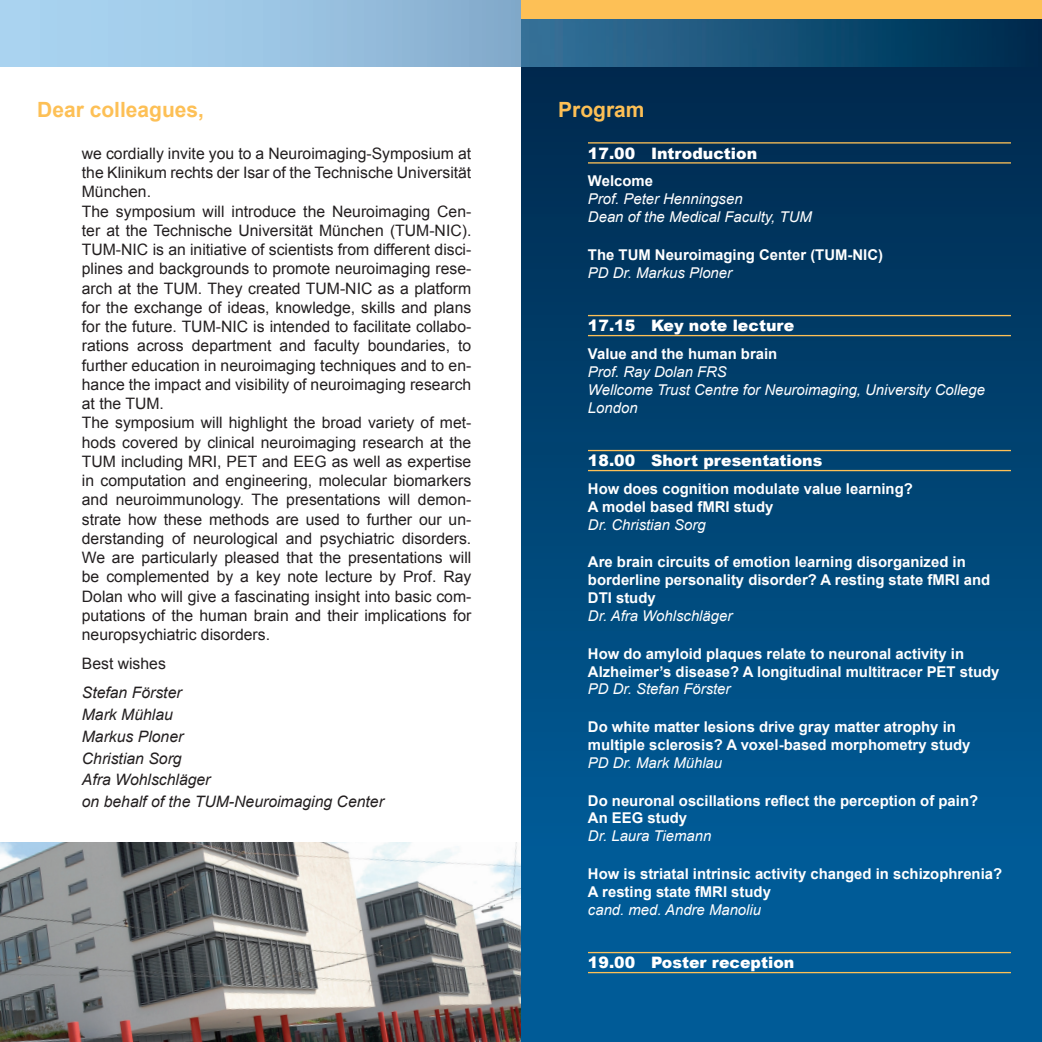
<style>
.page{position:relative;width:1042px;height:1042px;background:#fff}
.page>*{position:absolute;margin:0;border:0;box-sizing:border-box;transform-origin:0 0}
.t1{font:700 21px "Arial";color:#fdc056}
.t2{font:15.75px/19.2px "Arial";color:#231f20}
.t3{font:italic 15.75px/21.7px "Arial";color:#231f20}
.t4{font:900 15.75px "Arial";color:#fff}
.t5{font:700 14.88px/17.8px "Arial";color:#fff}
.t6{font:italic 14.88px/17.8px "Arial";color:#fff}
</style>
<div class="page">
<div style="left:521px;top:67px;width:521px;height:975px;background:linear-gradient(to bottom,#002b50,#0164a2)"></div>
<img style="left:0;top:842px;width:521px;height:200px">
<hr style="left:588px;top:162px;width:423px;height:2px;background:#fdc056">
<hr style="left:588px;top:142px;width:423px;height:2px;background:#fdc056">
<hr style="left:588px;top:335px;width:423px;height:1px;background:#fdc056">
<hr style="left:588px;top:315px;width:423px;height:1px;background:#fdc056">
<hr style="left:588px;top:470px;width:423px;height:1px;background:#fdc056">
<hr style="left:588px;top:450px;width:423px;height:1px;background:#fdc056">
<hr style="left:588px;top:972px;width:423px;height:1px;background:#fdc056">
<hr style="left:588px;top:952px;width:423px;height:1px;background:#fdc056">
<div style="left:0;top:0;width:521px;height:67px;background:linear-gradient(to right,#afdaf6,#86adce)"></div>
<img style="left:521px;top:19px;width:521px;height:48px">
<div style="left:521px;top:0;width:521px;height:19px;background:#fdc056"></div>
<h1 class="t1" style="left:37px;top:96px;width:168px">Dear colleagues,</h1>
<h1 class="t1" style="left:558px;top:96px;width:88px">Program</h1>
<p class="t2" style="left:82px;top:144px;width:391px">we cordially invite you to a Neuroimaging-Symposium at the Klinikum rechts der Isar of the Technische Universität München.<br>The symposium will introduce the Neuroimaging Cen&shy;ter at the Technische Universität München (TUM-NIC).<br>TUM-NIC is an initiative of scientists from different disci&shy;plines and backgrounds to promote neuroimaging rese&shy;arch at the TUM. They created TUM-NIC as a platform for the exchange of ideas, knowledge, skills and plans for the future. TUM-NIC is intended to facilitate collabo&shy;rations across department and faculty boundaries, to further education in neuroimaging techniques and to en&shy;hance the impact and visibility of neuroimaging research at the TUM.<br>The symposium will highlight the broad variety of met&shy;hods covered by clinical neuroimaging research at the TUM including MRI, PET and EEG as well as expertise in computation and engineering, molecular biomarkers and neuroimmunology. The presentations will demon&shy;strate how these methods are used to further our un&shy;derstanding of neurological and psychiatric disorders.<br>We are particularly pleased that the presentations will be complemented by a key note lecture by Prof. Ray Dolan who will give a fascinating insight into basic com&shy;putations of the human brain and their implications for neuropsychiatric disorders.</p>
<p class="t2" style="left:82px;top:654px;width:86px">Best wishes</p>
<p class="t3" style="left:82px;top:682px;width:303px">Stefan Förster<br>Mark Mühlau<br>Markus Ploner<br>Christian Sorg<br>Afra Wohlschläger<br>on behalf of the TUM-Neuroimaging Center</p>
<p class="t4" style="left:588px;top:142px;width:171px">17.00 Introduction</p>
<p class="t5" style="left:588px;top:173px;width:67px">Welcome</p>
<p class="t6" style="left:588px;top:190px;width:225px">Prof. Peter Henningsen<br>Dean of the Medical Faculty, TUM</p>
<p class="t5" style="left:588px;top:246px;width:297px">The TUM Neuroimaging Center (TUM-NIC)</p>
<p class="t6" style="left:588px;top:264px;width:146px">PD Dr. Markus Ploner</p>
<p class="t4" style="left:588px;top:314px;width:208px">17.15 Key note lecture</p>
<p class="t5" style="left:588px;top:345px;width:191px">Value and the human brain</p>
<p class="t6" style="left:588px;top:363px;width:399px">Prof. Ray Dolan FRS<br>Wellcome Trust Centre for Neuroimaging, University College<br>London</p>
<p class="t4" style="left:588px;top:449px;width:236px">18.00 Short presentations</p>
<p class="t5" style="left:588px;top:480px;width:326px">How does cognition modulate value learning?<br>A model based fMRI study</p>
<p class="t6" style="left:588px;top:516px;width:119px">Dr. Christian Sorg</p>
<p class="t5" style="left:588px;top:554px;width:404px">Are brain circuits of emotion learning disorganized in borderline personality disorder? A resting state fMRI and<br>DTI study</p>
<p class="t6" style="left:588px;top:607px;width:146px">Dr. Afra Wohlschläger</p>
<p class="t5" style="left:588px;top:645px;width:413px">How do amyloid plaques relate to neuronal activity in<br>Alzheimer’s disease? A longitudinal multitracer PET study</p>
<p class="t6" style="left:588px;top:680px;width:144px">PD Dr. Stefan Förster</p>
<p class="t5" style="left:588px;top:718px;width:384px">Do white matter lesions drive gray matter atrophy in multiple sclerosis? A voxel-based morphometry study</p>
<p class="t6" style="left:588px;top:754px;width:136px">PD Dr. Mark Mühlau</p>
<p class="t5" style="left:588px;top:792px;width:392px">Do neuronal oscillations reflect the perception of pain?<br>An EEG study</p>
<p class="t6" style="left:588px;top:827px;width:125px">Dr. Laura Tiemann</p>
<p class="t5" style="left:588px;top:865px;width:416px">How is striatal intrinsic activity changed in schizophrenia?<br>A resting state fMRI study</p>
<p class="t6" style="left:588px;top:901px;width:175px">cand. med. Andre Manoliu</p>
<p class="t4" style="left:588px;top:951px;width:208px">19.00 Poster reception</p>
</div>
